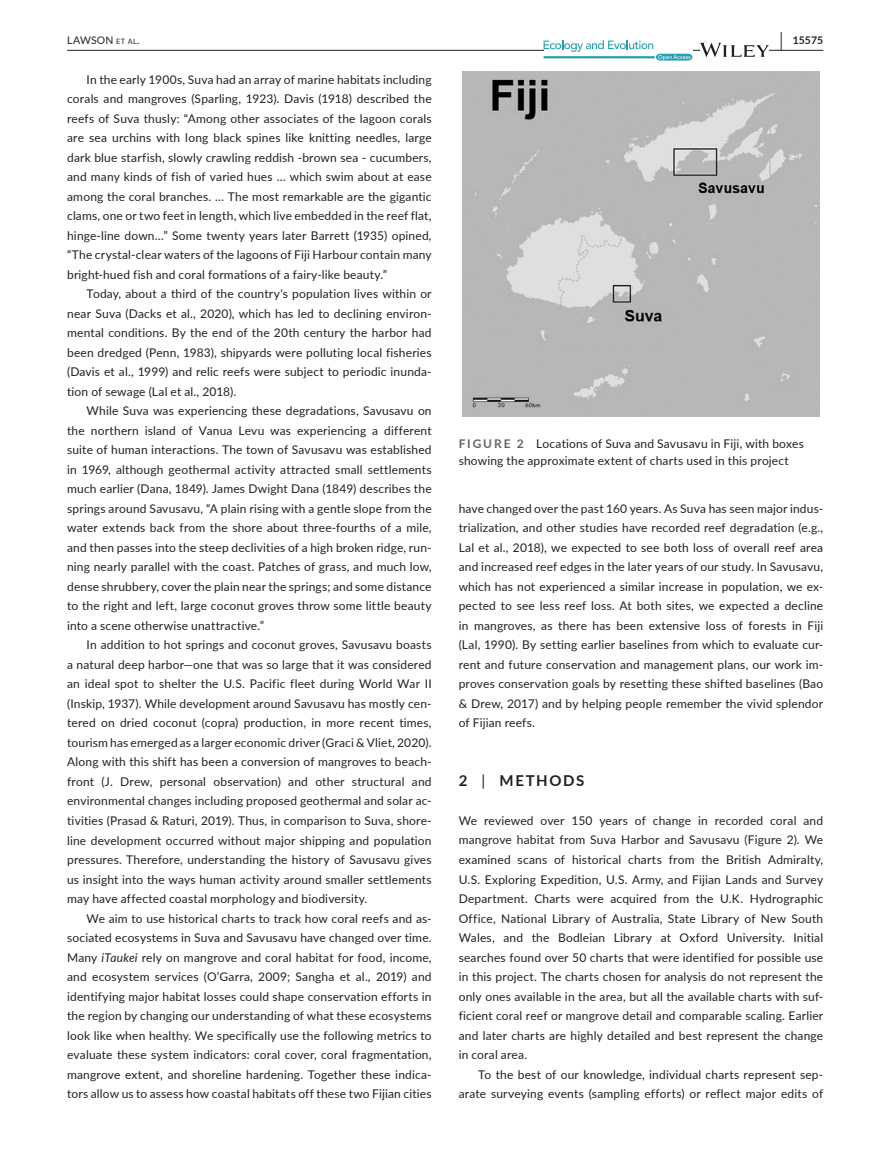
<style>
.page{position:relative;width:893px;height:1174px;background:#fff}
.page>*{position:absolute;margin:0;border:0;box-sizing:border-box;transform-origin:0 0}
.t1{font:700 19.5px "Lato";color:#231f20;scale:.48 1}
.t2{font:700 15px "Lato";letter-spacing:.11em;color:#231f20}
.t3{font:12px/19.5px "Lato";letter-spacing:.015em;color:#231f20;text-align:justify}
.t4{font:10.5px "Lato";letter-spacing:.02em;color:#231f20}
.t5{font:700 10.5px "Lato";color:#231f20}
.s1{font-size:7.35px}
.s2{font-style:italic}
.s3{font-weight:700;color:#636366}
.s4{font-weight:400}
</style>
<div class="page">
<hr style="left:67px;top:50px;width:756px;height:1px;background:#231f20">
<svg style="left:544px;top:40px;width:148px;height:21px"></svg>
<svg style="left:700px;top:43px;width:69px;height:14px"></svg>
<img style="left:462px;top:72px;width:357px;height:344px">
<h1 class="t1" style="left:780px;top:25px;width:7px">|</h1>
<p class="t4" style="left:67px;top:33px;width:74px">LAWSON <span class="s1">et al</span>.</p>
<p class="t5" style="left:793px;top:33px;width:32px">15575</p>
<p class="t3" style="left:67px;top:69px;width:366px;text-indent:20px">In the early 1900s, Suva had an array of marine habitats including corals and mangroves (Sparling, 1923). Davis (1918) described the reefs of Suva thusly: “Among other associates of the lagoon corals are sea urchins with long black spines like knitting needles, large dark blue starfish, slowly crawling reddish -brown sea - cucumbers, and many kinds of fish of varied hues … which swim about at ease among the coral branches. … The most remarkable are the gigantic clams, one or two feet in length, which live embedded in the reef flat, hinge-line down…” Some twenty years later Barrett (1935) opined, “The crystal-clear waters of the lagoons of Fiji Harbour contain many bright-hued fish and coral formations of a fairy-like beauty.”</p>
<p class="t3" style="left:67px;top:284px;width:366px;text-indent:20px">Today, about a third of the country's population lives within or near Suva (Dacks et al., 2020), which has led to declining environ&shy;mental conditions. By the end of the 20th century the harbor had been dredged (Penn, 1983), shipyards were polluting local fisheries (Davis et al., 1999) and relic reefs were subject to periodic inunda&shy;tion of sewage (Lal et al., 2018).</p>
<p class="t3" style="left:67px;top:401px;width:366px;text-indent:20px">While Suva was experiencing these degradations, Savusavu on the northern island of Vanua Levu was experiencing a different suite of human interactions. The town of Savusavu was established in 1969, although geothermal activity attracted small settlements much earlier (Dana, 1849). James Dwight Dana (1849) describes the springs around Savusavu, “A plain rising with a gentle slope from the water extends back from the shore about three-fourths of a mile, and then passes into the steep declivities of a high broken ridge, run&shy;ning nearly parallel with the coast. Patches of grass, and much low, dense shrubbery, cover the plain near the springs; and some distance to the right and left, large coconut groves throw some little beauty into a scene otherwise unattractive.”</p>
<p class="t3" style="left:67px;top:635px;width:366px;text-indent:20px">In addition to hot springs and coconut groves, Savusavu boasts a natural deep harbor—one that was so large that it was considered an ideal spot to shelter the U.S. Pacific fleet during World War II (Inskip, 1937). While development around Savusavu has mostly cen&shy;tered on dried coconut (copra) production, in more recent times, tourism has emerged as a larger economic driver (Graci &amp; Vliet, 2020).<br>Along with this shift has been a conversion of mangroves to beach&shy;front (J. Drew, personal observation) and other structural and environmental changes including proposed geothermal and solar ac&shy;tivities (Prasad &amp; Raturi, 2019). Thus, in comparison to Suva, shore&shy;line development occurred without major shipping and population pressures. Therefore, understanding the history of Savusavu gives us insight into the ways human activity around smaller settlements may have affected coastal morphology and biodiversity.</p>
<p class="t3" style="left:67px;top:908px;width:366px;text-indent:20px">We aim to use historical charts to track how coral reefs and as&shy;sociated ecosystems in Suva and Savusavu have changed over time.<br>Many <span class="s2">iTaukei</span> rely on mangrove and coral habitat for food, income, and ecosystem services (O’Garra, 2009; Sangha et al., 2019) and identifying major habitat losses could shape conservation efforts in the region by changing our understanding of what these ecosystems look like when healthy. We specifically use the following metrics to evaluate these system indicators: coral cover, coral fragmentation, mangrove extent, and shoreline hardening. Together these indica&shy;tors allow us to assess how coastal habitats off these two Fijian cities</p>
<p class="t3" style="left:459px;top:435px;width:347px;line-height:16.5px"><span class="s3">FIGURE 2</span> Locations of Suva and Savusavu in Fiji, with boxes showing the approximate extent of charts used in this project</p>
<p class="t3" style="left:459px;top:498px;width:366px">have changed over the past 160 years. As Suva has seen major indus&shy;trialization, and other studies have recorded reef degradation (e.g., Lal et al., 2018), we expected to see both loss of overall reef area and increased reef edges in the later years of our study. In Savusavu, which has not experienced a similar increase in population, we ex&shy;pected to see less reef loss. At both sites, we expected a decline in mangroves, as there has been extensive loss of forests in Fiji (Lal, 1990). By setting earlier baselines from which to evaluate cur&shy;rent and future conservation and management plans, our work im&shy;proves conservation goals by resetting these shifted baselines (Bao &amp; Drew, 2017) and by helping people remember the vivid splendor of Fijian reefs.</p>
<p class="t2" style="left:459px;top:769px;width:127px">2 <span class="s4">|</span> METHODS</p>
<p class="t3" style="left:459px;top:810px;width:366px">We reviewed over 150 years of change in recorded coral and mangrove habitat from Suva Harbor and Savusavu (Figure 2). We examined scans of historical charts from the British Admiralty, U.S. Exploring Expedition, U.S. Army, and Fijian Lands and Survey Department. Charts were acquired from the U.K. Hydrographic Office, National Library of Australia, State Library of New South Wales, and the Bodleian Library at Oxford University. Initial searches found over 50 charts that were identified for possible use in this project. The charts chosen for analysis do not represent the only ones available in the area, but all the available charts with suf&shy;ficient coral reef or mangrove detail and comparable scaling. Earlier and later charts are highly detailed and best represent the change in coral area.</p>
<p class="t3" style="left:459px;top:1064px;width:366px;text-align:right">To the best of our knowledge, individual charts represent sep&shy;arate surveying events (sampling efforts) or reflect major edits of</p>
</div>
